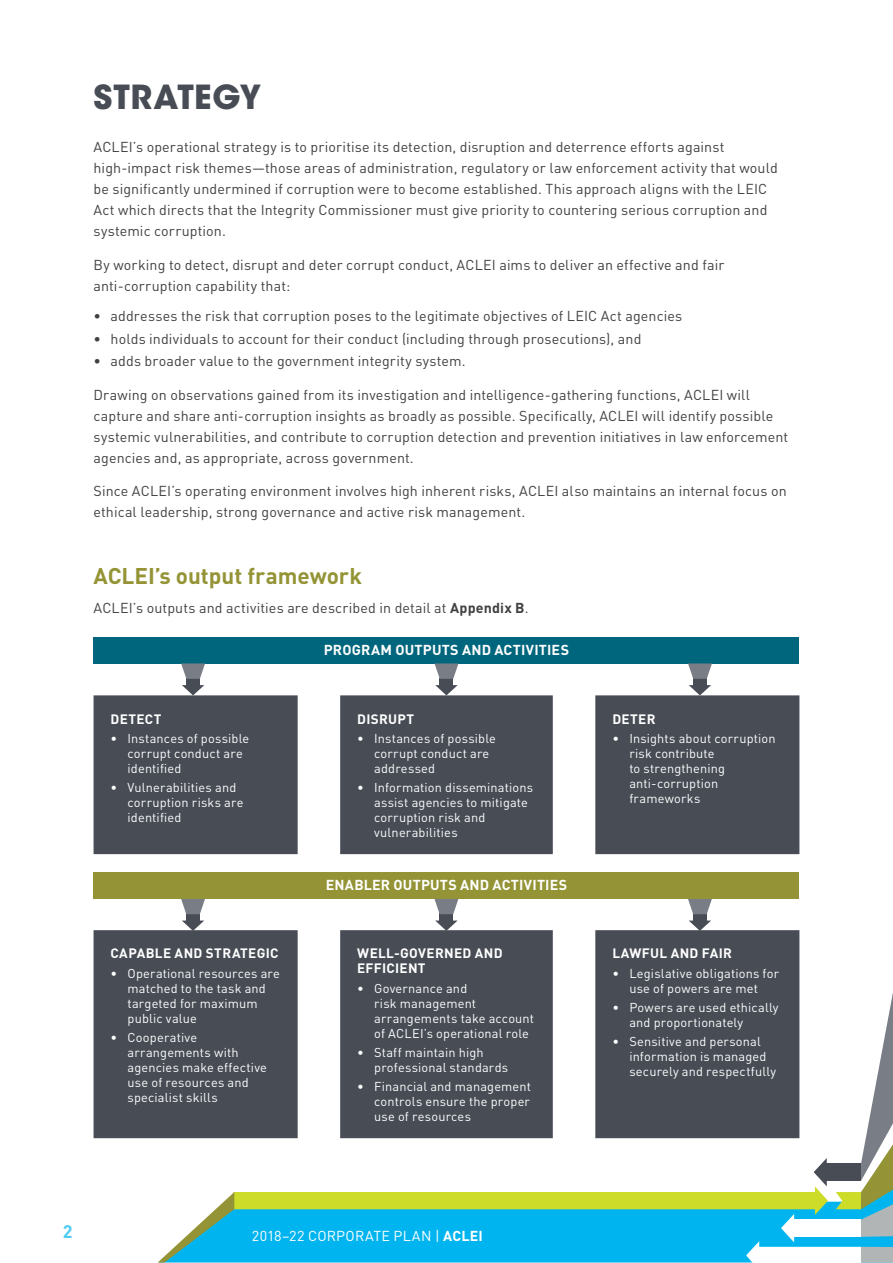
<style>
.page{position:relative;width:893px;height:1263px;background:#fff}
.page>*{position:absolute;margin:0;border:0;box-sizing:border-box;transform-origin:0 0}
.Heading_1{font:700 33px "ITC Avant Garde Std";letter-spacing:.015em;color:#474c55}
.Heading_2{font:700 22.5px "DIN";color:#949436}
.t1{font:700 18px "DIN";color:#00b5ef}
.Body{font:14.25px/21px "DIN";letter-spacing:.01em;color:#414042}
.Diagram{font:700 14.25px "DIN";letter-spacing:.01em;color:#fff}
.t2{font:14.25px "DIN";letter-spacing:.015em;color:#fff}
.Table_heading{font:700 13.5px/15px "DIN";letter-spacing:.02em;color:#fff}
.t3{font:12.75px/15px "DIN";letter-spacing:.015em;color:#fff}
.s1{font-weight:700}
</style>
<div class="page">
<div style="left:234px;top:1209px;width:512px;height:53px;background:#00b5ef"></div>
<div style="left:233px;top:1192px;width:585px;height:17px;background:#cddb29"></div>
<svg style="left:746px;top:992px;width:147px;height:271px"></svg>
<div style="left:861px;top:1247px;width:32px;height:15px;background:#b2b5b6"></div>
<svg style="left:158px;top:1192px;width:76px;height:70px"></svg>
<div style="left:94px;top:872px;width:705px;height:27px;background:#949436"></div>
<div style="left:94px;top:636px;width:705px;height:27px;background:#00667d"></div>
<svg style="left:94px;top:695px;width:705px;height:159px;background:#5d6169"></svg>
<svg style="left:94px;top:930px;width:705px;height:208px;background:#5d6169"></svg>
<svg style="left:182px;top:685px;width:22px;height:10px"></svg>
<div style="left:186px;top:678px;width:14px;height:9px;background:#474c55"></div>
<svg style="left:181px;top:663px;width:24px;height:16px"></svg>
<svg style="left:435px;top:685px;width:23px;height:10px"></svg>
<div style="left:440px;top:678px;width:13px;height:9px;background:#474c55"></div>
<svg style="left:434px;top:663px;width:24px;height:16px"></svg>
<svg style="left:689px;top:685px;width:22px;height:10px"></svg>
<div style="left:693px;top:678px;width:14px;height:9px;background:#474c55"></div>
<svg style="left:688px;top:663px;width:24px;height:16px"></svg>
<svg style="left:182px;top:920px;width:22px;height:11px"></svg>
<div style="left:186px;top:913px;width:14px;height:10px;background:#474c55"></div>
<svg style="left:181px;top:899px;width:24px;height:15px"></svg>
<svg style="left:435px;top:920px;width:23px;height:11px"></svg>
<div style="left:440px;top:913px;width:13px;height:10px;background:#474c55"></div>
<svg style="left:434px;top:899px;width:24px;height:15px"></svg>
<svg style="left:689px;top:920px;width:22px;height:11px"></svg>
<div style="left:693px;top:913px;width:14px;height:10px;background:#474c55"></div>
<svg style="left:688px;top:899px;width:24px;height:15px"></svg>
<p class="Heading_1" style="left:94px;top:76px;width:169px">STRATEGY</p>
<p class="Body" style="left:94px;top:136px;width:686px">ACLEI’s operational strategy is to prioritise its detection, disruption and deterrence efforts against<br>high‑ impact risk themes—those areas of administration, regulatory or law enforcement activity that would be significantly undermined if corruption were to become established. This approach aligns with the LEIC Act which directs that the Integrity Commissioner must give priority to countering serious corruption and systemic corruption.</p>
<p class="Body" style="left:94px;top:254px;width:632px">By working to detect, disrupt and deter corrupt conduct, ACLEI aims to deliver an effective and fair anti‑corruption capability that:</p>
<p class="Body" style="left:94px;top:305px;width:590px">• addresses the risk that corruption poses to the legitimate objectives of LEIC Act agencies</p>
<p class="Body" style="left:94px;top:328px;width:549px">• holds individuals to account for their conduct (including through prosecutions), and</p>
<p class="Body" style="left:94px;top:350px;width:374px">• adds broader value to the government integrity system.</p>
<p class="Body" style="left:94px;top:384px;width:696px">Drawing on observations gained from its investigation and intelligence-gathering functions, ACLEI will capture and share anti-corruption insights as broadly as possible. Specifically, ACLEI will identify possible systemic vulnerabilities, and contribute to corruption detection and prevention initiatives in law enforcement agencies and, as appropriate, across government.</p>
<p class="Body" style="left:94px;top:480px;width:695px">Since ACLEI’s operating environment involves high inherent risks, ACLEI also maintains an internal focus on ethical leadership, strong governance and active risk management.</p>
<p class="Heading_2" style="left:94px;top:561px;width:270px">ACLEI’s output framework</p>
<p class="Body" style="left:94px;top:597px;width:437px">ACLEI’s outputs and activities are described in detail at <span class="s1">Appendix B</span>.</p>
<p class="Diagram" style="left:324px;top:641px;width:247px">PROGRAM OUTPUTS AND ACTIVITIES</p>
<p class="Table_heading" style="left:111px;top:711px;width:52px">DETECT</p>
<p class="t3" style="left:128px;top:730px;width:123px;text-indent:-17px">• Instances of possible corrupt conduct are identified</p>
<p class="t3" style="left:128px;top:780px;width:117px;text-indent:-17px">• Vulnerabilities and corruption risks are identified</p>
<p class="Table_heading" style="left:111px;top:945px;width:169px">CAPABLE AND STRATEGIC</p>
<p class="t3" style="left:128px;top:965px;width:154px;text-indent:-17px">• Operational resources are matched to the task and targeted for maximum public value</p>
<p class="t3" style="left:128px;top:1029px;width:141px;text-indent:-17px">• Cooperative arrangements with agencies make effective use of resources and specialist skills</p>
<p class="Table_heading" style="left:357px;top:711px;width:58px">DISRUPT</p>
<p class="t3" style="left:374px;top:730px;width:123px;text-indent:-17px">• Instances of possible corrupt conduct are addressed</p>
<p class="t3" style="left:374px;top:780px;width:160px;text-indent:-17px">• Information disseminations assist agencies to mitigate corruption risk and vulnerabilities</p>
<p class="Diagram" style="left:326px;top:876px;width:243px">ENABLER OUTPUTS AND ACTIVITIES</p>
<p class="Table_heading" style="left:357px;top:945px;width:147px">WELL-GOVERNED AND<br>EFFICIENT</p>
<p class="t3" style="left:374px;top:980px;width:161px;text-indent:-17px">• Governance and<br>risk management arrangements take account of ACLEI’s operational role</p>
<p class="t3" style="left:374px;top:1044px;width:135px;text-indent:-17px">• Staff maintain high professional standards</p>
<p class="t3" style="left:374px;top:1079px;width:158px;text-align:justify;text-indent:-17px">• Financial and management controls ensure the proper use of resources</p>
<p class="t1" style="left:63px;top:1220px;width:11px">2</p>
<p class="t2" style="left:252px;top:1227px;width:232px">2018–22 CORPORATE PLAN | <span class="s1">ACLEI</span></p>
<p class="Table_heading" style="left:612px;top:711px;width:45px">DETER</p>
<p class="t3" style="left:629px;top:730px;width:148px;text-indent:-17px">• Insights about corruption risk contribute<br>to strengthening anti‑corruption frameworks</p>
<p class="Table_heading" style="left:612px;top:945px;width:121px">LAWFUL AND FAIR</p>
<p class="t3" style="left:612px;top:965px;width:168px;text-align:center">• Legislative obligations for use of powers are met</p>
<p class="t3" style="left:629px;top:999px;width:151px;text-indent:-17px">• Powers are used ethically and proportionately</p>
<p class="t3" style="left:629px;top:1034px;width:148px;text-indent:-17px">• Sensitive and personal information is managed securely and respectfully</p>
</div>
